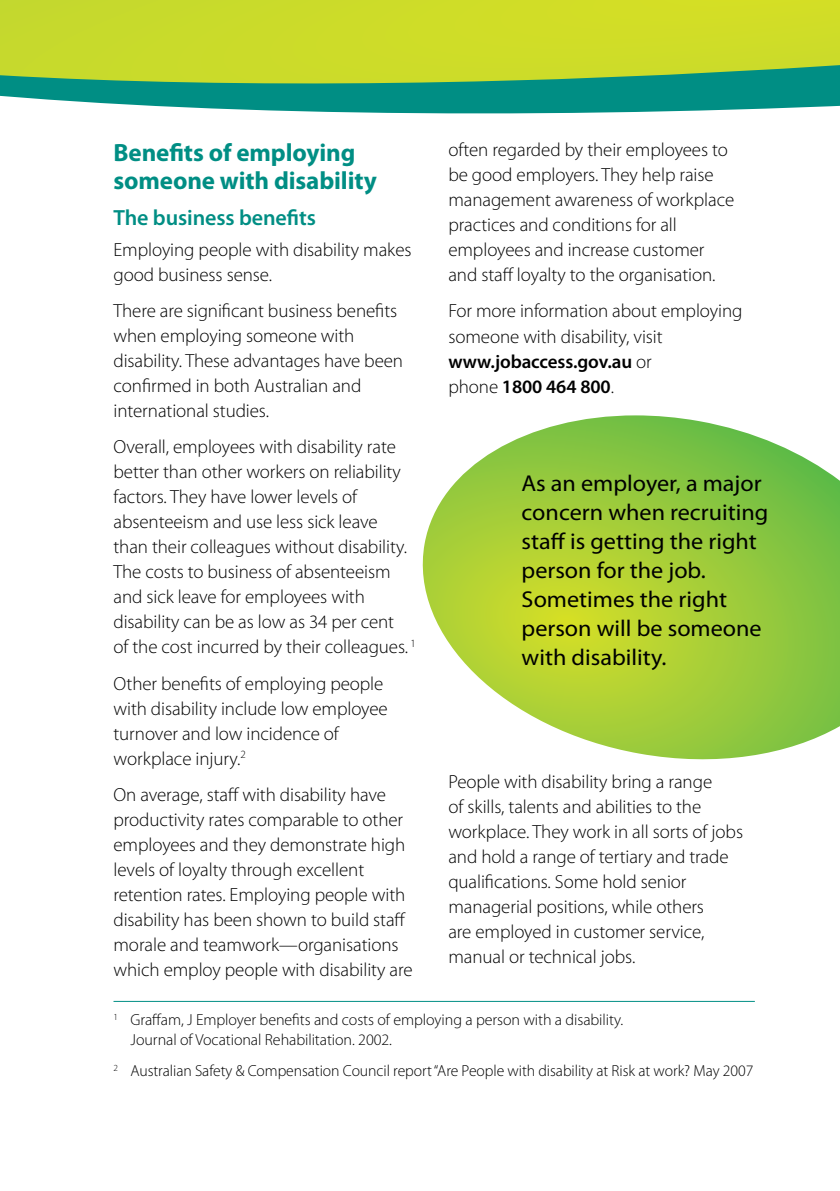
<style>
.page{position:relative;width:840px;height:1191px;background:#fff}
.page>*{position:absolute;margin:0;border:0;box-sizing:border-box;transform-origin:0 0}
.t1{font:700 25px/28px "Myriad Pro";letter-spacing:-.005em;color:#008e84}
.t2{font:23px/29px "Myriad Pro";color:#000;scale:1.05 1}
.t3{font:600 22px "Myriad Pro";letter-spacing:-.005em;color:#008e84}
.t4{font:300 19px/25px "Myriad Pro";letter-spacing:-.005em;color:#000}
.t5{font:300 16px/20px "Myriad Pro";letter-spacing:-.005em;color:#000}
.s1{font-weight:600}
</style>
<div class="page">
<svg style="left:422px;top:415px;width:417px;height:345px"></svg>
<hr style="left:113px;top:1001px;width:641px;height:1px;background:#008e84">
<svg style="left:0;top:89px;width:839px;height:25px;fill:#008e84"></svg>
<svg style="left:0;top:0;width:839px;height:89px;background:#b4d234"></svg>
<h1 class="t1" style="left:113px;top:137px;width:264px">Benefits of employing someone with disability</h1>
<p class="t3" style="left:113px;top:203px;width:204px">The business benefits</p>
<p class="t4" style="left:113px;top:236px;width:299px">Employing people with disability makes good business sense.</p>
<p class="t4" style="left:113px;top:298px;width:291px">There are significant business benefits when employing someone with disability. These advantages have been confirmed in both Australian and international studies.</p>
<p class="t4" style="left:113px;top:434px;width:304px">Overall, employees with disability rate better than other workers on reliability factors. They have lower levels of absenteeism and use less sick leave than their colleagues without disability.<br>The costs to business of absenteeism and sick leave for employees with disability can be as low as 34 per cent<br>of the cost incurred by their colleagues. <sup>1</sup></p>
<p class="t4" style="left:113px;top:670px;width:275px">Other benefits of employing people with disability include low employee turnover and low incidence of workplace injury.<sup>2</sup></p>
<p class="t4" style="left:113px;top:782px;width:300px">On average, staff with disability have productivity rates comparable to other employees and they demonstrate high levels of loyalty through excellent retention rates. Employing people with disability has been shown to build staff morale and teamwork—organisations which employ people with disability are</p>
<p class="t4" style="left:448px;top:137px;width:287px">often regarded by their employees to be good employers. They help raise management awareness of workplace practices and conditions for all employees and increase customer and staff loyalty to the organisation.</p>
<p class="t4" style="left:448px;top:298px;width:295px">For more information about employing someone with disability, visit <span class="s1">www.jobaccess.gov.au</span> or<br>phone <span class="s1">1800 464 800</span>.</p>
<p class="t2" style="left:521px;top:468px;width:236px">As an employer, a major concern when recruiting staff is getting the right person for the job.<br>Sometimes the right person will be someone with disability.</p>
<p class="t4" style="left:448px;top:769px;width:296px">People with disability bring a range<br>of skills, talents and abilities to the workplace. They work in all sorts of jobs and hold a range of tertiary and trade qualifications. Some hold senior managerial positions, while others<br>are employed in customer service, manual or technical jobs.</p>
<p class="t5" style="left:130px;top:1009px;width:494px;text-indent:-17px"><sup>1</sup> Graffam, J Employer benefits and costs of employing a person with a disability.<br>Journal of Vocational Rehabilitation. 2002.</p>
<p class="t5" style="left:113px;top:1061px;width:641px"><sup>2</sup> Australian Safety &amp; Compensation Council report “Are People with disability at Risk at work? May 2007</p>
</div>
